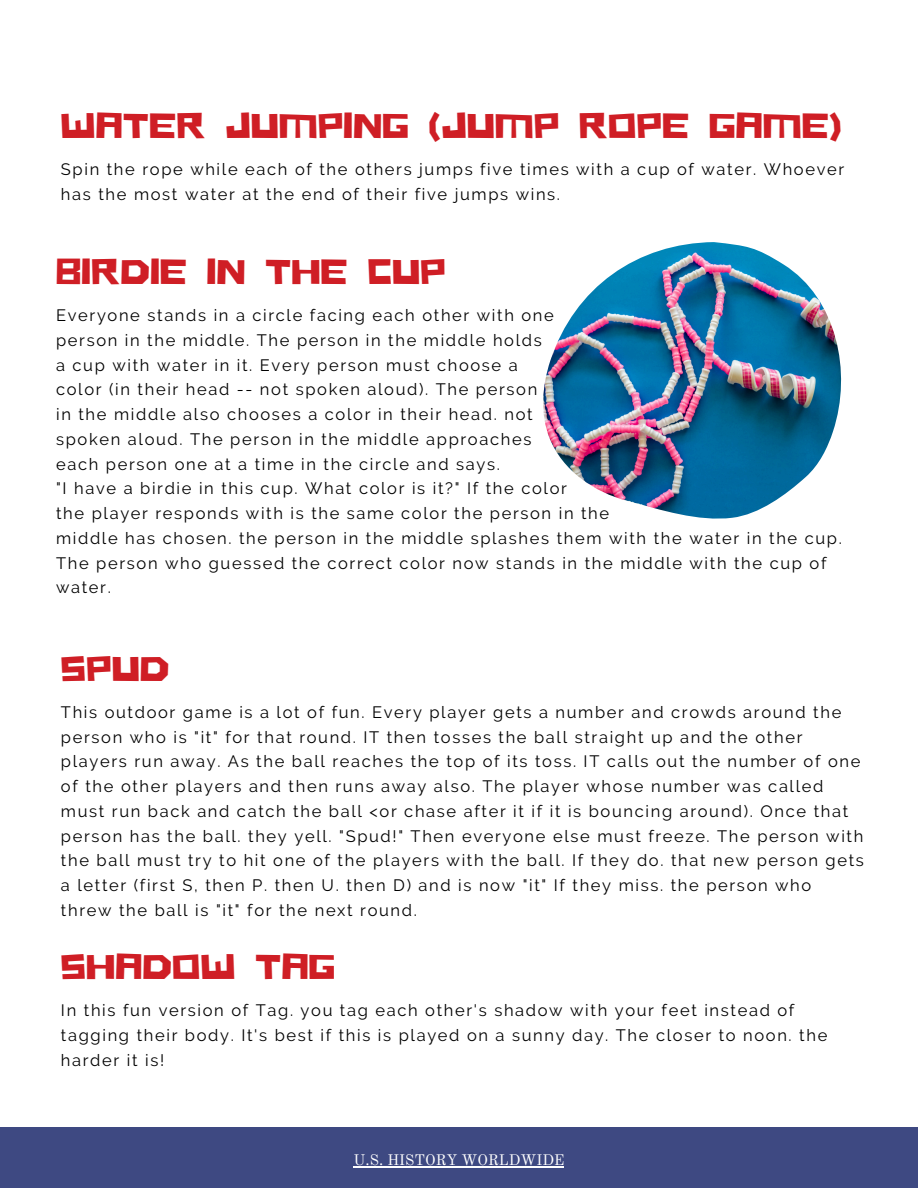
<style>
.page{position:relative;width:918px;height:1188px;background:#fff}
.page>*{position:absolute;margin:0;border:0;box-sizing:border-box;transform-origin:0 0}
.t1{font:36px "Hitchcut";letter-spacing:.02em;color:#cf1e25}
.t2{font:16.5px/24.8px "Raleway";letter-spacing:.1em;color:#000}
.t3{font:15px "Old Standard";color:#fff}
</style>
<div class="page">
<div style="left:0;top:1127px;width:918px;height:61px;background:#3e4982"></div>
<img style="left:543px;top:242px;width:298px;height:277px">
<hr style="left:354px;top:1167px;width:210px;height:1px;background:#fff">
<h1 class="t1" style="left:61px;top:102px;width:782px">WATER JUMPING (JUMP ROPE GAME)</h1>
<p class="t2" style="left:61px;top:157px;width:785px">Spin the rope while each of the others jumps five times with a cup of water. Whoever has the most water at the end of their five jumps wins.</p>
<h1 class="t1" style="left:56px;top:248px;width:391px">BIRDIE IN THE CUP</h1>
<p class="t2" style="left:56px;top:303px;width:499px">Everyone stands in a circle facing each other with one</p>
<p class="t2" style="left:56px;top:328px;width:487px">person in the middle. The person in the middle holds</p>
<h1 class="t2" style="left:56px;top:352px;width:463px">a cup with water in it. Every person must choose a</h1>
<p class="t2" style="left:56px;top:377px;width:483px">color (in their head -- not spoken aloud). The person</p>
<p class="t2" style="left:56px;top:402px;width:478px">in the middle also chooses a color in their head. not</p>
<p class="t2" style="left:56px;top:427px;width:477px">spoken aloud. The person in the middle approaches</p>
<p class="t2" style="left:56px;top:451px;width:445px">each person one at a time in the circle and says.</p>
<p class="t2" style="left:56px;top:476px;width:512px">"I have a birdie in this cup. What color is it?" If the color</p>
<p class="t2" style="left:56px;top:501px;width:555px">the player responds with is the same color the person in the</p>
<p class="t2" style="left:56px;top:526px;width:787px">middle has chosen. the person in the middle splashes them with the water in the cup.<br>The person who guessed the correct color now stands in the middle with the cup of water.</p>
<p class="t1" style="left:61px;top:644px;width:110px">SPUD</p>
<p class="t2" style="left:61px;top:700px;width:782px">This outdoor game is a lot of fun. Every player gets a number and crowds around the</p>
<h1 class="t2" style="left:61px;top:724px;width:804px">person who is "it" for that round. IT then tosses the ball straight up and the other players run away. As the ball reaches the top of its toss. IT calls out the number of one of the other players and then runs away also. The player whose number was called must run back and catch the ball &lt;or chase after it if it is bouncing around). Once that person has the ball. they yell. "Spud!" Then everyone else must freeze. The person with the ball must try to hit one of the players with the ball. If they do. that new person gets a letter (first S, then P. then U. then D) and is now "it" If they miss. the person who threw the ball is "it" for the next round.</h1>
<p class="t1" style="left:61px;top:942px;width:276px">SHADOW TAG</p>
<p class="t2" style="left:61px;top:998px;width:768px">In this fun version of Tag. you tag each other's shadow with your feet instead of tagging their body. It's best if this is played on a sunny day. The closer to noon. the harder it is!</p>
<h2 class="t3" style="left:354px;top:1151px;width:212px">U.S. HISTORY WORLDWIDE</h2>
</div>
